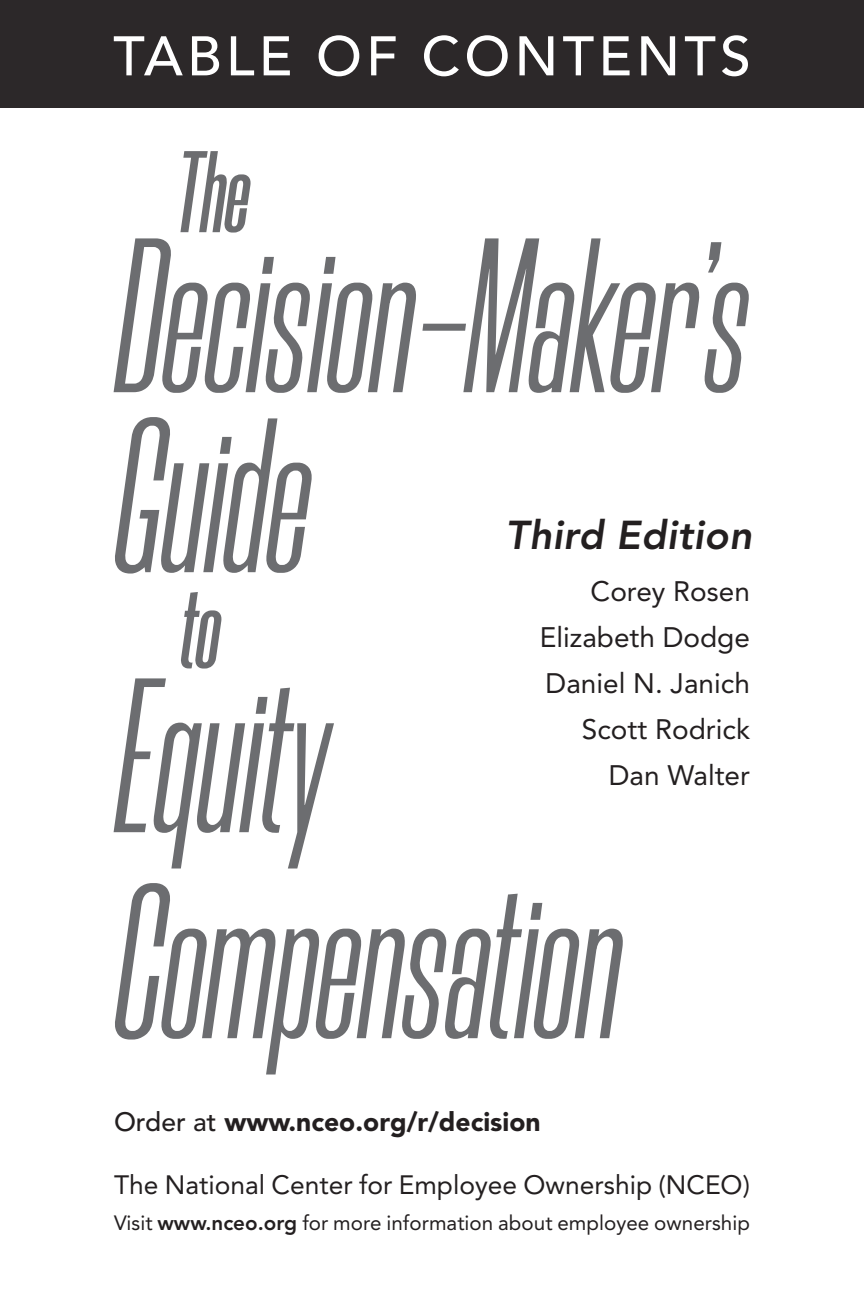
<style>
.page{position:relative;width:864px;height:1296px;background:#fff}
.page>*{position:absolute;margin:0;border:0;box-sizing:border-box;transform-origin:0 0}
.t1{font:italic 220px "Morganite";color:#6c6d70}
.t2{font:italic 600 116px "Morganite";color:#6c6d70}
.Text{font:500 55.2px "Avenir LT Std";letter-spacing:.075em;color:#fff}
.t3{font:italic 800 40px "Avenir LT Std";letter-spacing:.01em;color:#231f20}
.t4{font:28px "Avenir LT Std";color:#231f20}
.t5{font:26.4px "Avenir LT Std";color:#231f20}
.t6{font:900 26.4px "Avenir LT Std";color:#231f20}
.Text-2{font:20.6px "Avenir LT Std";color:#231f20}
.s1{font-weight:500}
.s2{font-weight:800}
</style>
<div class="page">
<div style="left:1px;top:1px;width:862px;height:106px;background:#2c2829"></div>
<div style="left:0;top:0;width:864px;height:108px;border:2px solid #231f20"></div>
<p class="Text" style="left:113px;top:24px;width:639px">TABLE OF CONTENTS</p>
<p class="t2" style="left:180px;top:133px;width:71px">The</p>
<p class="t1" style="left:116px;top:206px;width:634px">Decision-Maker’s</p>
<p class="t1" style="left:116px;top:386px;width:195px">Guide</p>
<p class="t2" style="left:180px;top:569px;width:42px">to</p>
<p class="t1" style="left:116px;top:646px;width:211px">Equity</p>
<p class="t1" style="left:116px;top:852px;width:506px">Compensation</p>
<p class="t3" style="left:506px;top:511px;width:248px">Third Edition</p>
<p class="t4" style="left:591px;top:575px;width:161px">Corey Rosen</p>
<p class="t4" style="left:540px;top:621px;width:212px">Elizabeth Dodge</p>
<p class="t4" style="left:546px;top:667px;width:206px">Daniel N. Janich</p>
<p class="t4" style="left:582px;top:713px;width:170px">Scott Rodrick</p>
<p class="t4" style="left:609px;top:759px;width:143px">Dan Walter</p>
<p class="t6" style="left:114px;top:1106px;width:428px"><span class="s1">Order at</span> www.nceo.org/r/decision</p>
<p class="t5" style="left:114px;top:1170px;width:638px">The National Center for Employee Ownership (NCEO)</p>
<p class="Text-2" style="left:114px;top:1211px;width:638px">Visit <span class="s2">www.nceo.org</span> for more information about employee ownership</p>
</div>
